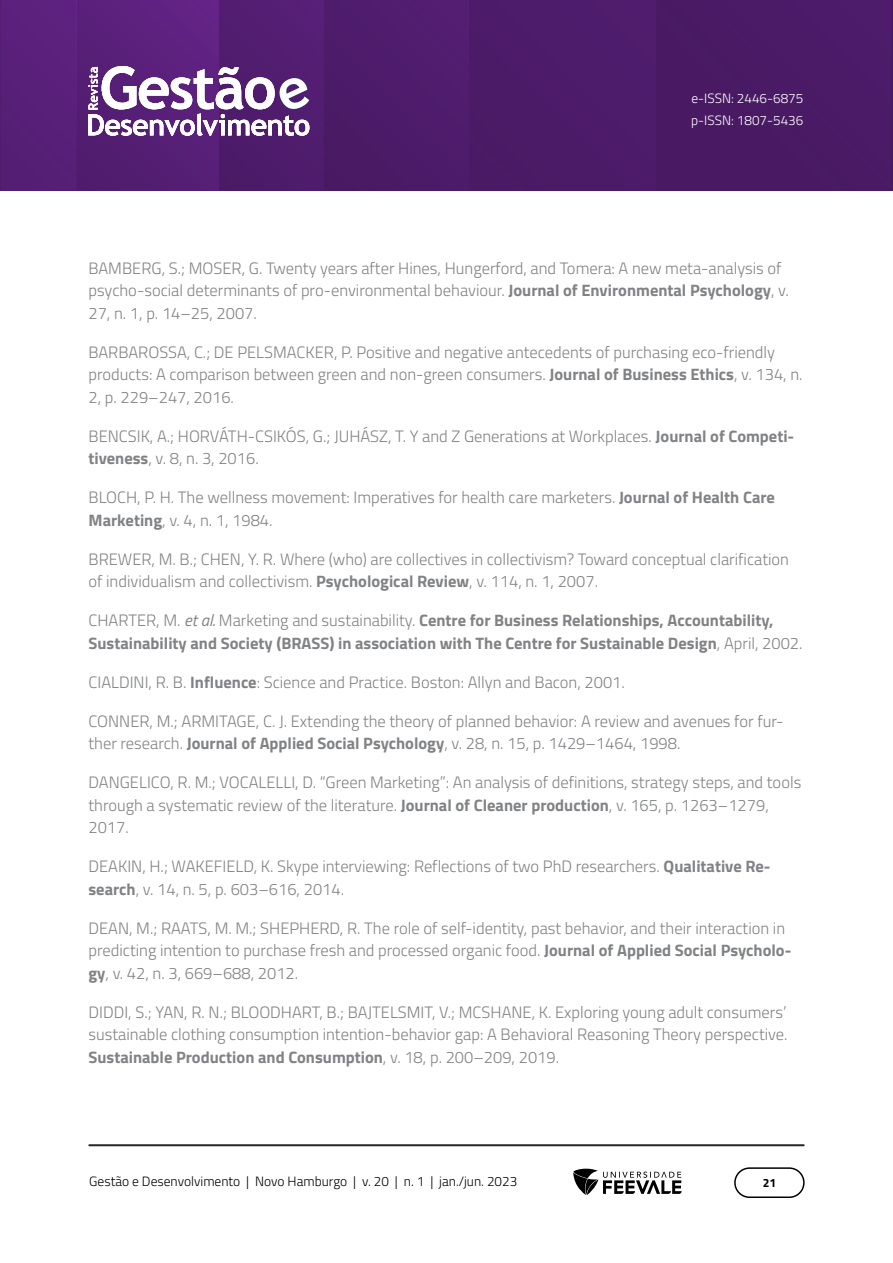
<style>
.page{position:relative;width:893px;height:1263px;background:#fff}
.page>*{position:absolute;margin:0;border:0;box-sizing:border-box;transform-origin:0 0}
.Referências{font:300 16.5px/22.5px "Titillium Web";color:#808285}
.Referências-2{font:700 16.5px/22.5px "Titillium Web";color:#808285}
.t1{font:300 13.5px "Titillium Web";color:#000}
.t2{font:300 13.5px/22.5px "Titillium Web";color:#fff}
.t3{font:700 12px "Titillium Web";color:#000}
.s1{font-weight:700}
.s2{font-weight:300}
.s3{font-weight:400;font-style:italic}
</style>
<div class="page">
<img style="left:0;top:0;width:890px;height:191px">
<hr style="left:219px;top:0;width:1px;height:191px;background:#4f1d6d">
<img style="left:76px;top:0;width:1px;height:191px">
<hr style="left:657px;top:0;width:1px;height:191px;background:#491a63">
<hr style="left:89px;top:1144px;width:715px;height:2px;background:#282828">
<div style="left:734px;top:1167px;width:71px;height:31px;border:2px solid #000;border-radius:15px"></div>
<svg style="left:573px;top:1169px;width:109px;height:26px"></svg>
<svg style="left:88px;top:66px;width:221px;height:70px"></svg>
<p class="t2" style="left:691px;top:86px;width:114px">e-ISSN: 2446-6875 p-ISSN: 1807-5436</p>
<p class="Referências" style="left:88px;top:256px;width:702px">BAMBERG, S.; MOSER, G. Twenty years after Hines, Hungerford, and Tomera: A new meta-analysis of psycho-social determinants of pro-environmental behaviour. <span class="s1">Journal of Environmental Psychology</span>, v.<br>27, n. 1, p. 14–25, 2007.</p>
<p class="Referências" style="left:88px;top:340px;width:716px">BARBAROSSA, C.; DE PELSMACKER, P. Positive and negative antecedents of purchasing eco-friendly products: A comparison between green and non-green consumers. <span class="s1">Journal of Business Ethics</span>, v. 134, n.<br>2, p. 229–247, 2016.</p>
<p class="Referências" style="left:88px;top:424px;width:707px">BENCSIK, A.; HORVÁTH-CSIKÓS, G.; JUHÁSZ, T. Y and Z Generations at Workplaces. <span class="s1">Journal of Competi&shy;tiveness</span>, v. 8, n. 3, 2016.</p>
<p class="Referências" style="left:88px;top:485px;width:688px">BLOCH, P. H. The wellness movement: Imperatives for health care marketers. <span class="s1">Journal of Health Care<br>Marketing</span>, v. 4, n. 1, 1984.</p>
<p class="Referências" style="left:88px;top:547px;width:702px">BREWER, M. B.; CHEN, Y. R. Where (who) are collectives in collectivism? Toward conceptual clarification of individualism and collectivism. <span class="s1">Psychological Review</span>, v. 114, n. 1, 2007.</p>
<p class="Referências-2" style="left:88px;top:608px;width:716px"><span class="s2">CHARTER, M.</span> <span class="s3">et al.</span> <span class="s2">Marketing and sustainability.</span> Centre for Business Relationships, Accountability,<br>Sustainability and Society (BRASS) in association with The Centre for Sustainable Design<span class="s2">, April, 2002.</span></p>
<p class="Referências" style="left:88px;top:670px;width:538px">CIALDINI, R. B. <span class="s1">Influence</span>: Science and Practice. Boston: Allyn and Bacon, 2001.</p>
<p class="Referências" style="left:88px;top:709px;width:696px">CONNER, M.; ARMITAGE, C. J. Extending the theory of planned behavior: A review and avenues for fur&shy;ther research. <span class="s1">Journal of Applied Social Psychology</span>, v. 28, n. 15, p. 1429–1464, 1998.</p>
<p class="Referências" style="left:88px;top:770px;width:714px">DANGELICO, R. M.; VOCALELLI, D. “Green Marketing”: An analysis of definitions, strategy steps, and tools through a systematic review of the literature. <span class="s1">Journal of Cleaner production</span>, v. 165, p. 1263–1279,<br>2017.</p>
<p class="Referências" style="left:88px;top:854px;width:684px">DEAKIN, H.; WAKEFIELD, K. Skype interviewing: Reflections of two PhD researchers. <span class="s1">Qualitative Re&shy;search</span>, v. 14, n. 5, p. 603–616, 2014.</p>
<p class="Referências" style="left:88px;top:916px;width:704px">DEAN, M.; RAATS, M. M.; SHEPHERD, R. The role of self-identity, past behavior, and their interaction in predicting intention to purchase fresh and processed organic food. <span class="s1">Journal of Applied Social Psycholo&shy;gy</span>, v. 42, n. 3, 669–688, 2012.</p>
<p class="Referências" style="left:88px;top:1000px;width:701px;text-align:justify">DIDDI, S.; YAN, R. N.; BLOODHART, B.; BAJTELSMIT, V.; MCSHANE, K. Exploring young adult consumers’ sustainable clothing consumption intention-behavior gap: A Behavioral Reasoning Theory perspective.<br><span class="s1">Sustainable Production and Consumption</span>, v. 18, p. 200–209, 2019.</p>
<p class="t1" style="left:89px;top:1171px;width:429px">Gestão e Desenvolvimento | Novo Hamburgo | v. 20 | n. 1 | jan./jun. 2023</p>
<p class="t3" style="left:763px;top:1174px;width:15px">21</p>
</div>
